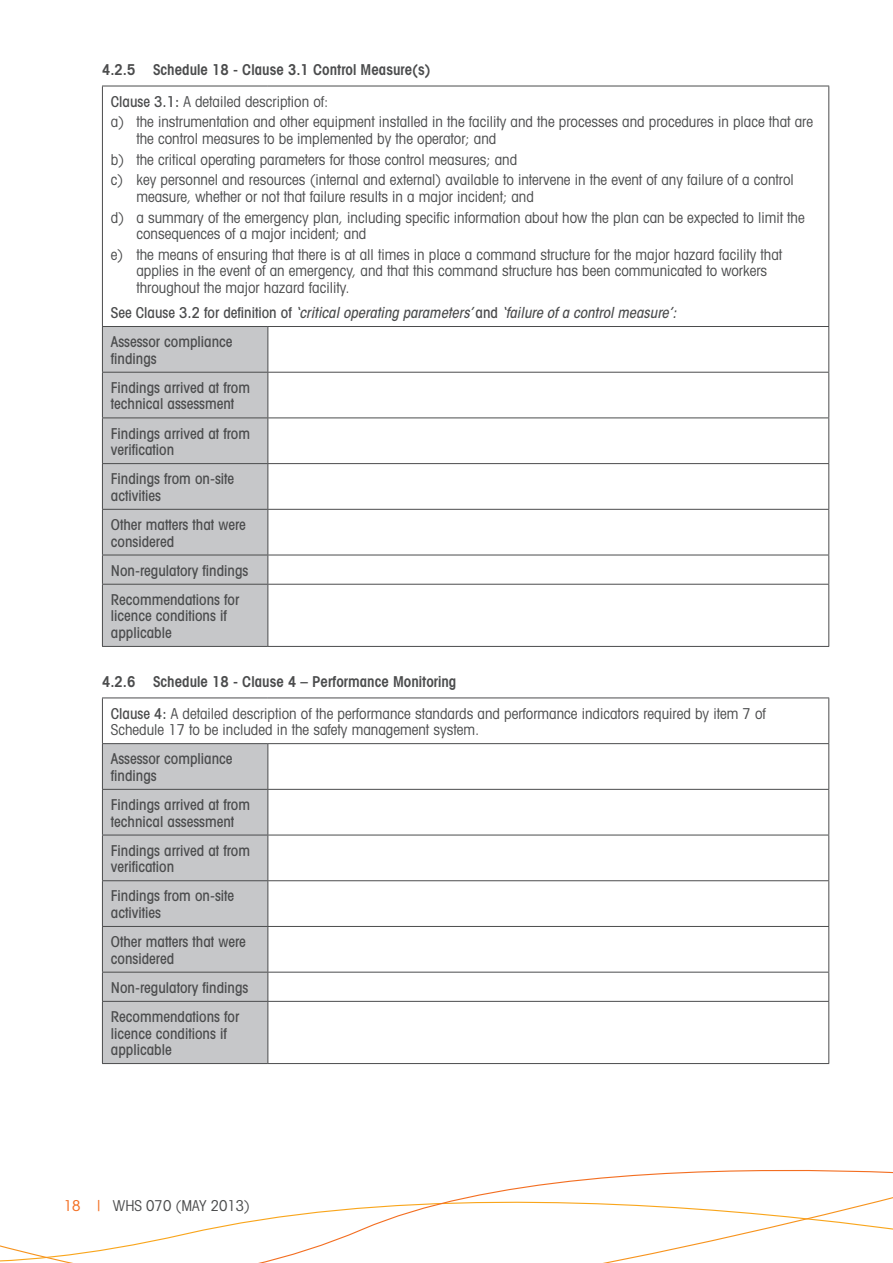
<style>
.page{position:relative;width:893px;height:1263px;background:#fff}
.page>*{position:absolute;margin:0;border:0;box-sizing:border-box;transform-origin:0 0}
.table_text_bullets_A{font:condensed 15px/16.5px "Avant Garde";color:#4b4c4d}
.table_text{font:500 condensed 15px/16.5px "Avant Garde";color:#4b4c4d}
.table_text-2{font:condensed 15px/16.5px "Avant Garde";color:#4b4c4d}
.Head_2_indent{font:600 condensed 15px "Avant Garde";color:#4b4c4d}
.table_text-3{font:italic 500 condensed 15px "ITC Avant Garde Std";color:#4b4c4d}
.s1{font-weight:500}
.s2{font-family:"Avant Garde";font-style:normal}
.s3{color:#f36e21}
</style>
<div class="page">
<svg style="left:0;top:1170px;width:893px;height:93px"></svg>
<svg style="left:268px;top:327px;width:560px;height:319px"></svg>
<div style="left:103px;top:327px;width:164px;height:319px;background:#c6c7c9"></div>
<hr style="left:267px;top:327px;width:1px;height:45px;background:#4b4c4d">
<hr style="left:102px;top:372px;width:166px;height:1px;background:#4b4c4d">
<hr style="left:268px;top:372px;width:561px;height:1px;background:#4b4c4d">
<hr style="left:267px;top:373px;width:1px;height:44px;background:#4b4c4d">
<hr style="left:102px;top:417px;width:166px;height:1px;background:#4b4c4d">
<hr style="left:268px;top:417px;width:561px;height:1px;background:#4b4c4d">
<hr style="left:267px;top:418px;width:1px;height:45px;background:#4b4c4d">
<hr style="left:102px;top:463px;width:166px;height:1px;background:#4b4c4d">
<hr style="left:268px;top:463px;width:561px;height:1px;background:#4b4c4d">
<hr style="left:267px;top:464px;width:1px;height:45px;background:#4b4c4d">
<hr style="left:102px;top:509px;width:166px;height:1px;background:#4b4c4d">
<hr style="left:268px;top:509px;width:561px;height:1px;background:#4b4c4d">
<hr style="left:267px;top:510px;width:1px;height:45px;background:#4b4c4d">
<hr style="left:102px;top:555px;width:166px;height:1px;background:#4b4c4d">
<hr style="left:268px;top:555px;width:561px;height:1px;background:#4b4c4d">
<svg style="left:267px;top:555px;width:1px;height:29px"></svg>
<hr style="left:267px;top:585px;width:1px;height:61px;background:#4b4c4d">
<hr style="left:102px;top:327px;width:1px;height:45px;background:#4b4c4d">
<hr style="left:828px;top:327px;width:1px;height:45px;background:#4b4c4d">
<hr style="left:102px;top:373px;width:1px;height:44px;background:#4b4c4d">
<hr style="left:828px;top:373px;width:1px;height:44px;background:#4b4c4d">
<hr style="left:102px;top:418px;width:1px;height:45px;background:#4b4c4d">
<hr style="left:828px;top:418px;width:1px;height:45px;background:#4b4c4d">
<hr style="left:102px;top:464px;width:1px;height:45px;background:#4b4c4d">
<hr style="left:828px;top:464px;width:1px;height:45px;background:#4b4c4d">
<hr style="left:102px;top:510px;width:1px;height:45px;background:#4b4c4d">
<hr style="left:828px;top:510px;width:1px;height:45px;background:#4b4c4d">
<svg style="left:102px;top:555px;width:1px;height:29px"></svg>
<svg style="left:828px;top:555px;width:1px;height:29px"></svg>
<hr style="left:102px;top:584px;width:166px;height:1px;background:#4b4c4d">
<hr style="left:102px;top:585px;width:1px;height:61px;background:#4b4c4d">
<hr style="left:268px;top:584px;width:561px;height:1px;background:#4b4c4d">
<hr style="left:828px;top:585px;width:1px;height:61px;background:#4b4c4d">
<hr style="left:102px;top:646px;width:166px;height:1px;background:#4b4c4d">
<hr style="left:268px;top:646px;width:561px;height:1px;background:#4b4c4d">
<hr style="left:102px;top:86px;width:166px;height:1px;background:#4b4c4d">
<hr style="left:102px;top:86px;width:1px;height:240px;background:#4b4c4d">
<hr style="left:268px;top:86px;width:561px;height:1px;background:#4b4c4d">
<hr style="left:828px;top:86px;width:1px;height:240px;background:#4b4c4d">
<hr style="left:102px;top:326px;width:166px;height:1px;background:#4b4c4d">
<hr style="left:268px;top:326px;width:561px;height:1px;background:#4b4c4d">
<svg style="left:103px;top:698px;width:725px;height:365px"></svg>
<div style="left:103px;top:744px;width:164px;height:319px;background:#c6c7c9"></div>
<hr style="left:267px;top:744px;width:1px;height:45px;background:#4b4c4d">
<hr style="left:102px;top:789px;width:166px;height:1px;background:#4b4c4d">
<hr style="left:268px;top:789px;width:561px;height:1px;background:#4b4c4d">
<hr style="left:267px;top:790px;width:1px;height:45px;background:#4b4c4d">
<hr style="left:102px;top:835px;width:166px;height:1px;background:#4b4c4d">
<hr style="left:268px;top:835px;width:561px;height:1px;background:#4b4c4d">
<hr style="left:267px;top:835px;width:1px;height:45px;background:#4b4c4d">
<hr style="left:102px;top:880px;width:166px;height:1px;background:#4b4c4d">
<hr style="left:268px;top:880px;width:561px;height:1px;background:#4b4c4d">
<hr style="left:267px;top:881px;width:1px;height:45px;background:#4b4c4d">
<hr style="left:102px;top:926px;width:166px;height:1px;background:#4b4c4d">
<hr style="left:268px;top:926px;width:561px;height:1px;background:#4b4c4d">
<hr style="left:267px;top:927px;width:1px;height:45px;background:#4b4c4d">
<hr style="left:102px;top:972px;width:166px;height:1px;background:#4b4c4d">
<hr style="left:268px;top:972px;width:561px;height:1px;background:#4b4c4d">
<svg style="left:267px;top:972px;width:1px;height:29px"></svg>
<hr style="left:267px;top:1002px;width:1px;height:61px;background:#4b4c4d">
<hr style="left:102px;top:744px;width:1px;height:45px;background:#4b4c4d">
<hr style="left:828px;top:744px;width:1px;height:45px;background:#4b4c4d">
<hr style="left:102px;top:790px;width:1px;height:45px;background:#4b4c4d">
<hr style="left:828px;top:790px;width:1px;height:45px;background:#4b4c4d">
<hr style="left:102px;top:835px;width:1px;height:45px;background:#4b4c4d">
<hr style="left:828px;top:835px;width:1px;height:45px;background:#4b4c4d">
<hr style="left:102px;top:881px;width:1px;height:45px;background:#4b4c4d">
<hr style="left:828px;top:881px;width:1px;height:45px;background:#4b4c4d">
<hr style="left:102px;top:927px;width:1px;height:45px;background:#4b4c4d">
<hr style="left:828px;top:927px;width:1px;height:45px;background:#4b4c4d">
<svg style="left:102px;top:972px;width:1px;height:29px"></svg>
<svg style="left:828px;top:972px;width:1px;height:29px"></svg>
<hr style="left:102px;top:1001px;width:166px;height:1px;background:#4b4c4d">
<hr style="left:102px;top:1002px;width:1px;height:61px;background:#4b4c4d">
<hr style="left:268px;top:1001px;width:561px;height:1px;background:#4b4c4d">
<hr style="left:828px;top:1002px;width:1px;height:61px;background:#4b4c4d">
<hr style="left:102px;top:1063px;width:166px;height:1px;background:#4b4c4d">
<hr style="left:268px;top:1063px;width:561px;height:1px;background:#4b4c4d">
<hr style="left:102px;top:697px;width:166px;height:1px;background:#4b4c4d">
<hr style="left:102px;top:698px;width:1px;height:45px;background:#4b4c4d">
<hr style="left:268px;top:697px;width:561px;height:1px;background:#4b4c4d">
<hr style="left:828px;top:698px;width:1px;height:45px;background:#4b4c4d">
<hr style="left:102px;top:743px;width:166px;height:1px;background:#4b4c4d">
<hr style="left:268px;top:743px;width:561px;height:1px;background:#4b4c4d">
<p class="Head_2_indent" style="left:102px;top:61px;width:330px">4.2.5 Schedule 18 - Clause 3.1 Control Measure(s)</p>
<p class="table_text-2" style="left:111px;top:93px;width:219px"><span class="s1">Clause 3.1:</span> A detailed description of:</p>
<p class="table_text_bullets_A" style="left:136px;top:113px;width:678px;text-indent:-26px">a) the instrumentation and other equipment installed in the facility and the processes and procedures in place that are the control measures to be implemented by the operator; and</p>
<p class="table_text_bullets_A" style="left:111px;top:151px;width:408px">b) the critical operating parameters for those control measures; and</p>
<p class="table_text_bullets_A" style="left:136px;top:171px;width:659px;text-indent:-26px">c) key personnel and resources (internal and external) available to intervene in the event of any failure of a control measure, whether or not that failure results in a major incident; and</p>
<p class="table_text_bullets_A" style="left:136px;top:209px;width:670px;text-indent:-26px">d) a summary of the emergency plan, including specific information about how the plan can be expected to limit the consequences of a major incident; and</p>
<p class="table_text_bullets_A" style="left:136px;top:246px;width:647px;text-indent:-26px">e) the means of ensuring that there is at all times in place a command structure for the major hazard facility that applies in the event of an emergency, and that this command structure has been communicated to workers throughout the major hazard facility.</p>
<p class="table_text-3" style="left:111px;top:303px;width:567px"><span class="s2">See Clause 3.2 for definition of</span> ‘critical operating parameters’ <span class="s2">and</span> ‘failure of a control measure’:</p>
<p class="table_text" style="left:111px;top:333px;width:123px">Assessor compliance findings</p>
<p class="table_text" style="left:111px;top:379px;width:141px">Findings arrived at from technical assessment</p>
<p class="table_text" style="left:111px;top:425px;width:141px">Findings arrived at from verification</p>
<p class="table_text" style="left:111px;top:470px;width:125px">Findings from on-site activities</p>
<p class="table_text" style="left:111px;top:516px;width:136px">Other matters that were considered</p>
<p class="table_text" style="left:111px;top:562px;width:139px">Non-regulatory findings</p>
<p class="table_text" style="left:111px;top:591px;width:130px">Recommendations for licence conditions if applicable</p>
<p class="Head_2_indent" style="left:102px;top:673px;width:356px">4.2.6 Schedule 18 - Clause 4 – Performance Monitoring</p>
<p class="table_text-2" style="left:111px;top:705px;width:656px"><span class="s1">Clause 4:</span> A detailed description of the performance standards and performance indicators required by item 7 of<br>Schedule 17 to be included in the safety management system.</p>
<p class="table_text" style="left:111px;top:750px;width:123px">Assessor compliance findings</p>
<p class="table_text" style="left:111px;top:796px;width:141px">Findings arrived at from technical assessment</p>
<p class="table_text" style="left:111px;top:842px;width:141px">Findings arrived at from verification</p>
<p class="table_text" style="left:111px;top:887px;width:125px">Findings from on-site activities</p>
<p class="table_text" style="left:111px;top:933px;width:136px">Other matters that were considered</p>
<p class="table_text" style="left:111px;top:979px;width:139px">Non-regulatory findings</p>
<p class="table_text" style="left:111px;top:1008px;width:130px">Recommendations for licence conditions if applicable</p>
<p class="table_text_bullets_A" style="left:64px;top:1197px;width:188px"><span class="s3">18 |</span> WHS 070 (MAY 2013)</p>
</div>
